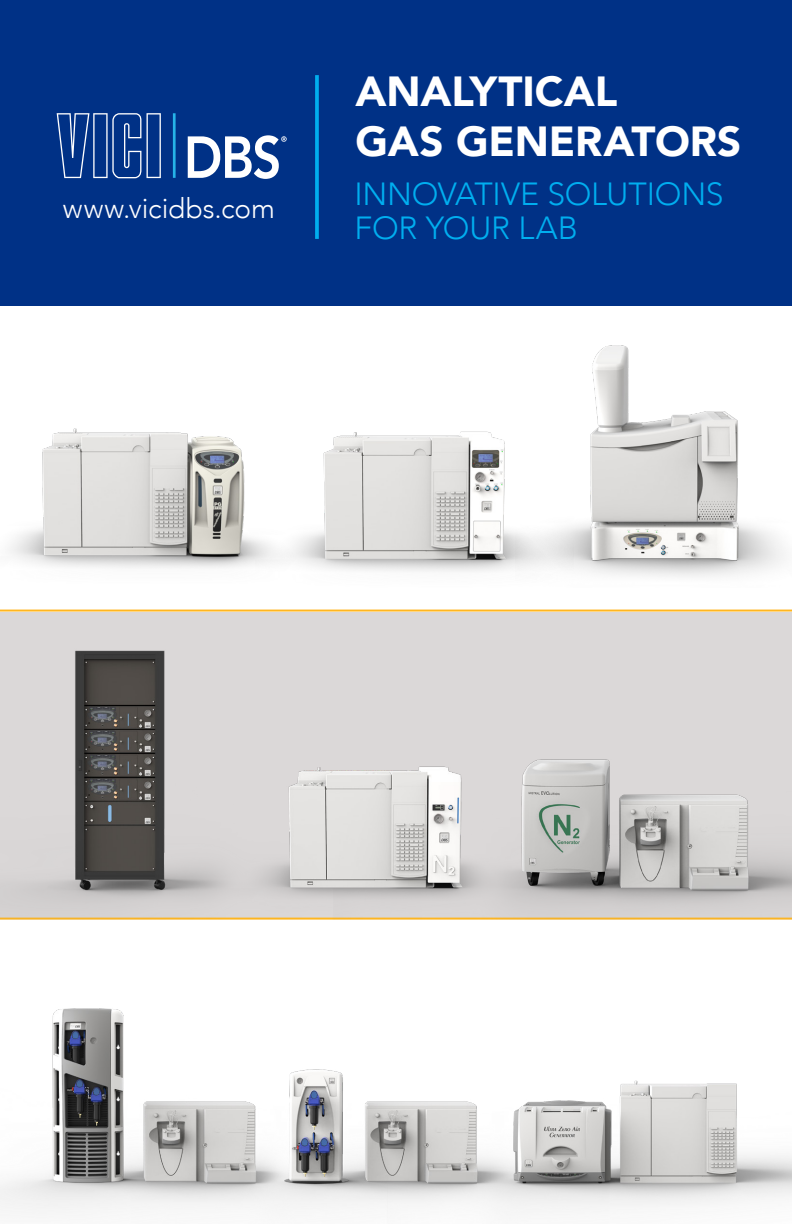
<style>
.page{position:relative;width:792px;height:1224px;background:#fff}
.page>*{position:absolute;margin:0;border:0;box-sizing:border-box;transform-origin:0 0}
.t1{font:800 58.6px "Avenir";color:#fff;scale:.87 1}
.t2{font:900 42px/50px "Avenir";letter-spacing:-.005em;color:#fff}
.t3{font:300 32px/34px "Avenir";letter-spacing:-.005em;color:#00aeef}
.t4{font:300 28px "Avenir";color:#fff}
</style>
<div class="page">
<img style="left:9px;top:428px;width:246px;height:140px">
<img style="left:255px;top:431px;width:261px;height:141px">
<img style="left:516px;top:345px;width:268px;height:232px">
<div style="left:0;top:0;width:792px;height:306px;background:#003186"></div>
<svg style="left:315px;top:75px;width:4px;height:164px"></svg>
<img style="left:0;top:1008px;width:792px;height:203px">
<img style="left:0;top:609px;width:792px;height:311px">
<hr style="left:173px;top:113px;width:3px;height:65px;background:#26b3e8">
<svg style="left:57px;top:113px;width:104px;height:65px"></svg>
<svg style="left:281px;top:136px;width:6px;height:6px"></svg>
<h1 class="t1" style="left:184px;top:112px;width:114px">DBS</h1>
<p class="t4" style="left:63px;top:192px;width:214px">www.vicidbs.com</p>
<h2 class="t2" style="left:356px;top:66px;width:387px">ANALYTICAL<br>GAS GENERATORS</h2>
<p class="t3" style="left:354px;top:177px;width:371px">INNOVATIVE SOLUTIONS<br>FOR YOUR LAB</p>
</div>
